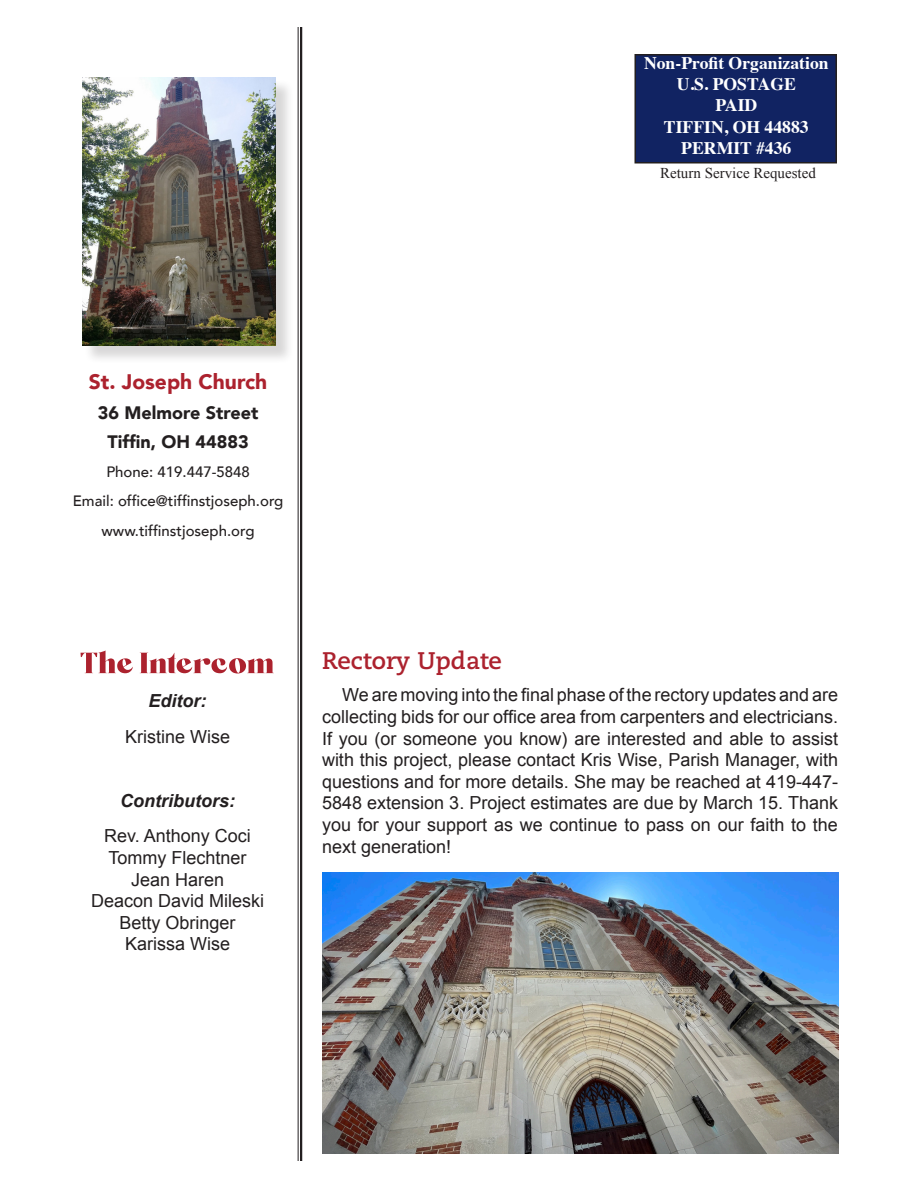
<style>
.page{position:relative;width:918px;height:1188px;background:#fff}
.page>*{position:absolute;margin:0;border:0;box-sizing:border-box;transform-origin:0 0}
.t1{font:700 24px "Caecilia LT Pro 75";color:#ac222e}
.t2{font:900 21px "Avenir";color:#ac222e}
.t3{font:18px/21.6px "Arial";color:#231f20;text-align:center}
.t4{font:900 18px/29.2px "Avenir";color:#231f20;text-align:center}
.t5{font:italic 700 18px "Arial";color:#231f20}
.t6{font:700 17.7px/21.1px "Times";color:#fff;text-align:center}
.t7{font:500 15px/29.2px "Avenir";color:#231f20;text-align:center}
.t8{font:15px "Times New Roman";color:#231f20}
</style>
<div class="page">
<div style="left:84px;top:79px;width:210px;height:285px;background:#231f20;opacity:.18"></div>
<img style="left:82px;top:77px;width:193px;height:268px">
<hr style="left:300px;top:27px;width:2px;height:1134px;background:#231f20">
<hr style="left:298px;top:27px;width:1px;height:1134px;background:#231f20">
<div style="left:635px;top:55px;width:201px;height:108px;background:#112362"></div>
<div style="left:634px;top:54px;width:203px;height:110px;border:2px solid #231f20"></div>
<svg style="left:81px;top:651px;width:193px;height:23px"></svg>
<img style="left:322px;top:872px;width:517px;height:282px">
<p class="t6" style="left:644px;top:51px;width:186px">Non-Profit Organization<br>U.S. POSTAGE<br>PAID<br>TIFFIN, OH 44883<br>PERMIT #436</p>
<p class="t8" style="left:660px;top:163px;width:157px">Return Service Requested</p>
<p class="t2" style="left:89px;top:364px;width:180px">St. Joseph Church</p>
<p class="t4" style="left:98px;top:397px;width:162px">36 Melmore Street<br>Tiffin, OH 44883</p>
<p class="t7" style="left:73px;top:456px;width:212px">Phone: 419.447-5848<br>Email: office@tiffinstjoseph.org www.tiffinstjoseph.org</p>
<p class="t5" style="left:149px;top:689px;width:59px">Editor:</p>
<p class="t3" style="left:125px;top:726px;width:107px">Kristine Wise</p>
<p class="t5" style="left:120px;top:789px;width:116px">Contributors:</p>
<p class="t3" style="left:91px;top:826px;width:175px">Rev. Anthony Coci<br>Tommy Flechtner<br>Jean Haren<br>Deacon David Mileski<br>Betty Obringer<br>Karissa Wise</p>
<h1 class="t1" style="left:322px;top:645px;width:181px">Rectory Update</h1>
<p class="t3" style="left:322px;top:685px;width:518px;text-align:justify;text-indent:20px">We are moving into the final phase of the rectory updates and are collecting bids for our office area from carpenters and electricians.<br>If you (or someone you know) are interested and able to assist with this project, please contact Kris Wise, Parish Manager, with questions and for more details. She may be reached at 419-447- 5848 extension 3. Project estimates are due by March 15. Thank you for your support as we continue to pass on our faith to the next generation!</p>
</div>
